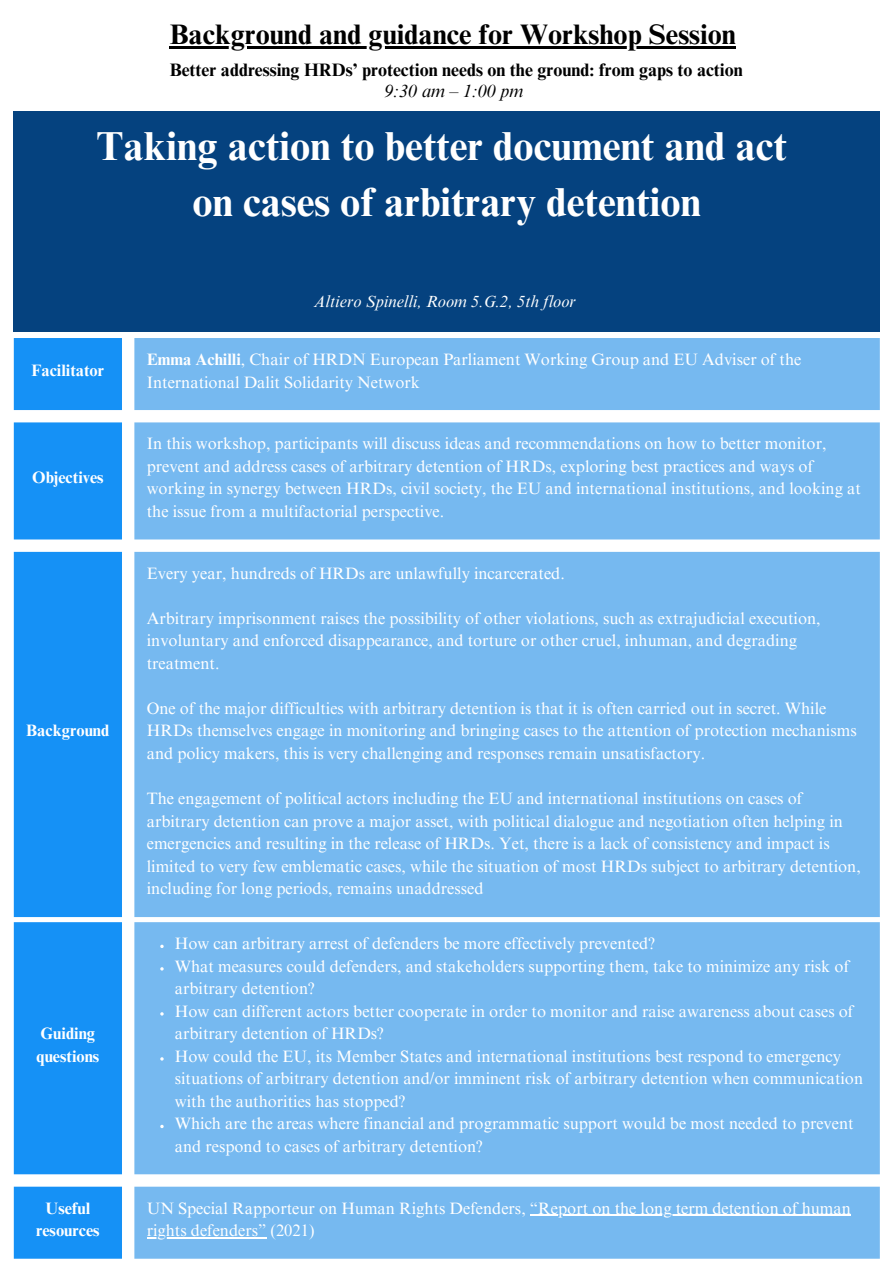
<style>
.page{position:relative;width:894px;height:1264px;background:#fff}
.page>*{position:absolute;margin:0;border:0;box-sizing:border-box;transform-origin:0 0}
.t1{font:700 40.5px "Times NRMT Pro";color:#fff}
.t2{font:700 28.2px "Times NRMT Pro";color:#000}
.t3{font:700 18px "Times NRMT Pro";color:#000}
.t4{font:italic 18px "Times NRMT Pro";color:#000}
.t5{font:16.5px/22.5px "Times NRMT Pro";color:#fff}
.t6{font:700 16.5px/22.5px "Times NRMT Pro";color:#fff}
.t7{font:italic 16.5px "Times NRMT Pro";color:#fff}
.s1{font-weight:700}
</style>
<div class="page">
<div style="left:14px;top:111px;width:865px;height:220px;background:#05427f"></div>
<div style="left:14px;top:338px;width:108px;height:579px;background:#1591f6"></div>
<div style="left:134px;top:338px;width:745px;height:579px;background:#76b9f0"></div>
<div style="left:14px;top:922px;width:108px;height:336px;background:#1591f6"></div>
<div style="left:134px;top:922px;width:745px;height:336px;background:#76b9f0"></div>
<svg style="left:160px;top:944px;width:4px;height:4px"></svg>
<svg style="left:160px;top:967px;width:4px;height:3px"></svg>
<svg style="left:160px;top:1012px;width:4px;height:3px"></svg>
<svg style="left:160px;top:1057px;width:4px;height:3px"></svg>
<svg style="left:160px;top:1124px;width:4px;height:4px"></svg>
<hr style="left:530px;top:1214px;width:320px;height:1px;background:#fff">
<hr style="left:147px;top:1237px;width:119px;height:1px;background:#fff">
<hr style="left:170px;top:47px;width:565px;height:2px;background:#000">
<p class="t2" style="left:170px;top:24px;width:567px">Background and guidance for Workshop Session</p>
<p class="t3" style="left:170px;top:63px;width:574px">Better addressing HRDs’ protection needs on the ground: from gaps to action</p>
<p class="t4" style="left:384px;top:84px;width:140px">9:30 am – 1:00 pm</p>
<h1 class="t1" style="left:96px;top:131px;width:691px">Taking action to better document and act</h1>
<p class="t1" style="left:192px;top:187px;width:510px">on cases of arbitrary detention</p>
<p class="t7" style="left:313px;top:295px;width:264px">Altiero Spinelli, Room 5.G.2, 5th floor</p>
<p class="t6" style="left:32px;top:361px;width:74px">Facilitator</p>
<p class="t5" style="left:147px;top:350px;width:656px"><span class="s1">Emma Achilli</span>, Chair of HRDN European Parliament Working Group and EU Adviser of the<br>International Dalit Solidarity Network</p>
<p class="t6" style="left:32px;top:468px;width:73px">Objectives</p>
<p class="t6" style="left:26px;top:721px;width:85px">Background</p>
<p class="t6" style="left:36px;top:1024px;width:64px">Guiding questions</p>
<p class="t5" style="left:147px;top:434px;width:715px">In this workshop, participants will discuss ideas and recommendations on how to better monitor, prevent and address cases of arbitrary detention of HRDs, exploring best practices and ways of working in synergy between HRDs, civil society, the EU and international institutions, and looking at the issue from a multifactorial perspective.</p>
<p class="t5" style="left:147px;top:564px;width:419px">Every year, hundreds of HRDs are unlawfully incarcerated.</p>
<p class="t5" style="left:147px;top:609px;width:675px">Arbitrary imprisonment raises the possibility of other violations, such as extrajudicial execution, involuntary and enforced disappearance, and torture or other cruel, inhuman, and degrading treatment.</p>
<p class="t5" style="left:147px;top:699px;width:711px">One of the major difficulties with arbitrary detention is that it is often carried out in secret. While<br>HRDs themselves engage in monitoring and bringing cases to the attention of protection mechanisms and policy makers, this is very challenging and responses remain unsatisfactory.</p>
<p class="t5" style="left:147px;top:789px;width:715px">The engagement of political actors including the EU and international institutions on cases of arbitrary detention can prove a major asset, with political dialogue and negotiation often helping in emergencies and resulting in the release of HRDs. Yet, there is a lack of consistency and impact is limited to very few emblematic cases, while the situation of most HRDs subject to arbitrary detention, including for long periods, remains unaddressed</p>
<p class="t5" style="left:175px;top:934px;width:481px">How can arbitrary arrest of defenders be more effectively prevented?</p>
<p class="t5" style="left:175px;top:956px;width:675px">What measures could defenders, and stakeholders supporting them, take to minimize any risk of arbitrary detention?</p>
<p class="t5" style="left:175px;top:1001px;width:680px">How can different actors better cooperate in order to monitor and raise awareness about cases of arbitrary detention of HRDs?</p>
<p class="t5" style="left:175px;top:1046px;width:689px">How could the EU, its Member States and international institutions best respond to emergency situations of arbitrary detention and/or imminent risk of arbitrary detention when communication with the authorities has stopped?</p>
<p class="t5" style="left:175px;top:1114px;width:680px">Which are the areas where financial and programmatic support would be most needed to prevent and respond to cases of arbitrary detention?</p>
<p class="t6" style="left:36px;top:1198px;width:65px;text-align:center">Useful resources</p>
<p class="t5" style="left:147px;top:1198px;width:705px">UN Special Rapporteur on Human Rights Defenders, “Report on the long term detention of human</p>
<p class="t5" style="left:147px;top:1221px;width:169px">rights defenders” (2021)</p>
</div>
